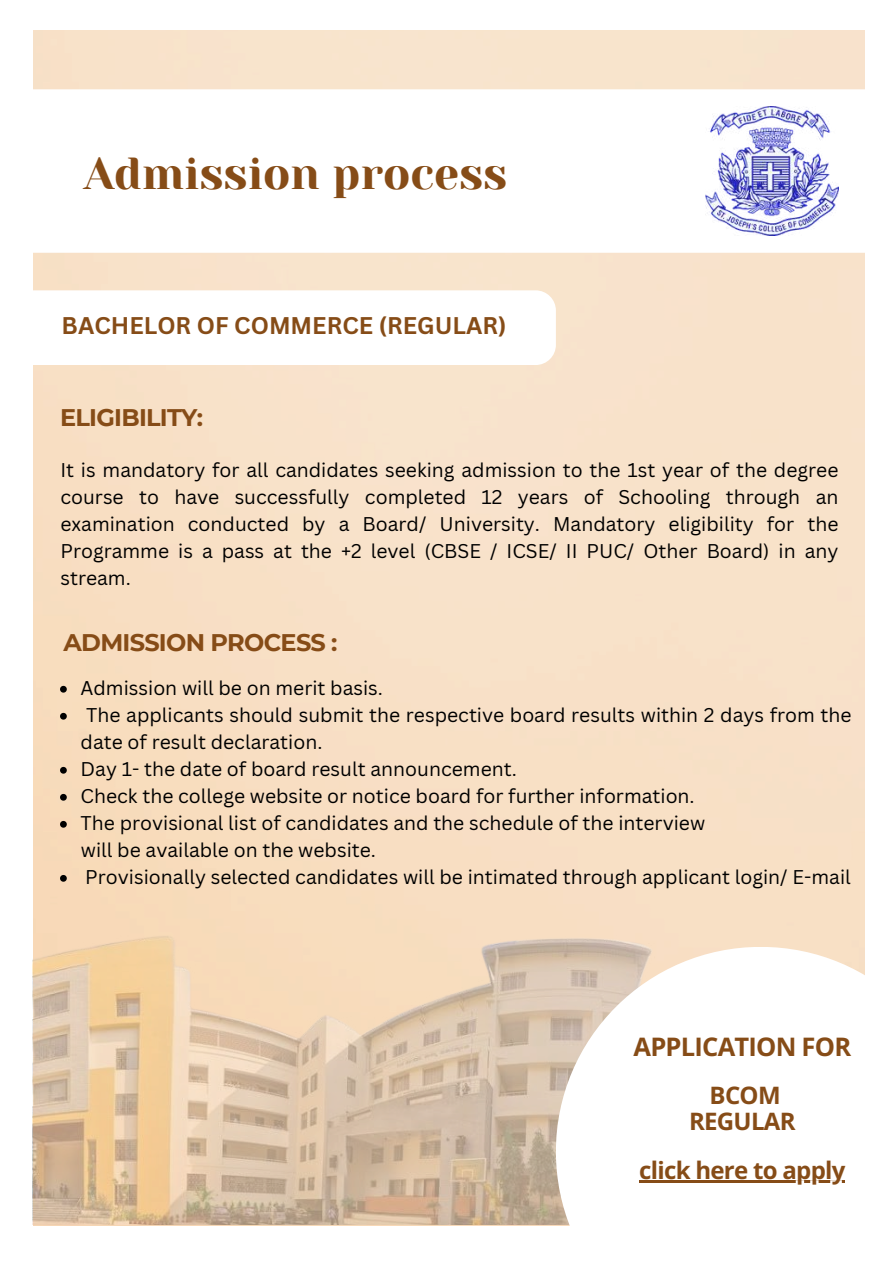
<style>
.page{position:relative;width:894px;height:1264px;background:#fff}
.page>*{position:absolute;margin:0;border:0;box-sizing:border-box;transform-origin:0 0}
.t1{font:44.7px "Yeseva One";color:#864c17}
.t2{font:700 25.5px "Open Sans";letter-spacing:-.03em;color:#864c17}
.t3{font:700 24px "Montserrat";letter-spacing:-.03em;color:#864c17}
.t4{font:700 24px/25.8px "Open Sans";letter-spacing:-.03em;color:#864c17;text-align:center}
.t5{font:700 23.55px "Canva Sans";color:#864c17}
.t6{font:19.35px/27px "Canva Sans";color:#000}
</style>
<div class="page">
<img style="left:32px;top:30px;width:832px;height:1195px">
<svg style="left:32px;top:89px;width:833px;height:164px"></svg>
<img style="left:705px;top:107px;width:133px;height:128px">
<div style="left:4px;top:290px;width:551px;height:75px;background:#fff;border-radius:20px"></div>
<img style="left:32px;top:886px;width:634px;height:338px">
<div style="left:555px;top:946px;width:338px;height:317px;background:#fff"></div>
<hr style="left:639px;top:1180px;width:205px;height:2px;background:#864c17">
<svg style="left:60px;top:686px;width:7px;height:6px"></svg>
<svg style="left:60px;top:713px;width:7px;height:6px"></svg>
<svg style="left:60px;top:767px;width:7px;height:6px"></svg>
<svg style="left:60px;top:794px;width:7px;height:6px"></svg>
<svg style="left:60px;top:821px;width:7px;height:6px"></svg>
<svg style="left:60px;top:875px;width:7px;height:6px"></svg>
<h1 class="t1" style="left:84px;top:148px;width:425px">Admission process</h1>
<p class="t5" style="left:62px;top:309px;width:446px">BACHELOR OF COMMERCE (REGULAR)</p>
<p class="t3" style="left:60px;top:403px;width:144px">ELIGIBILITY:</p>
<p class="t6" style="left:60px;top:455px;width:779px;text-align:justify">It is mandatory for all candidates seeking admission to the 1st year of the degree course to have successfully completed 12 years of Schooling through an examination conducted by a Board/ University. Mandatory eligibility for the Programme is a pass at the +2 level (CBSE / ICSE/ II PUC/ Other Board) in any stream.</p>
<p class="t3" style="left:64px;top:627px;width:275px">ADMISSION PROCESS :</p>
<p class="t6" style="left:80px;top:674px;width:772px">Admission will be on merit basis.<br>The applicants should submit the respective board results within 2 days from the date of result declaration.<br>Day 1- the date of board result announcement.<br>Check the college website or notice board for further information.<br>The provisional list of candidates and the schedule of the interview<br>will be available on the website.<br>Provisionally selected candidates will be intimated through applicant login/ E-mail</p>
<h2 class="t2" style="left:633px;top:1028px;width:219px">APPLICATION FOR</h2>
<p class="t4" style="left:689px;top:1081px;width:108px">BCOM<br>REGULAR</p>
<p class="t4" style="left:639px;top:1156px;width:208px">click here to apply</p>
</div>
